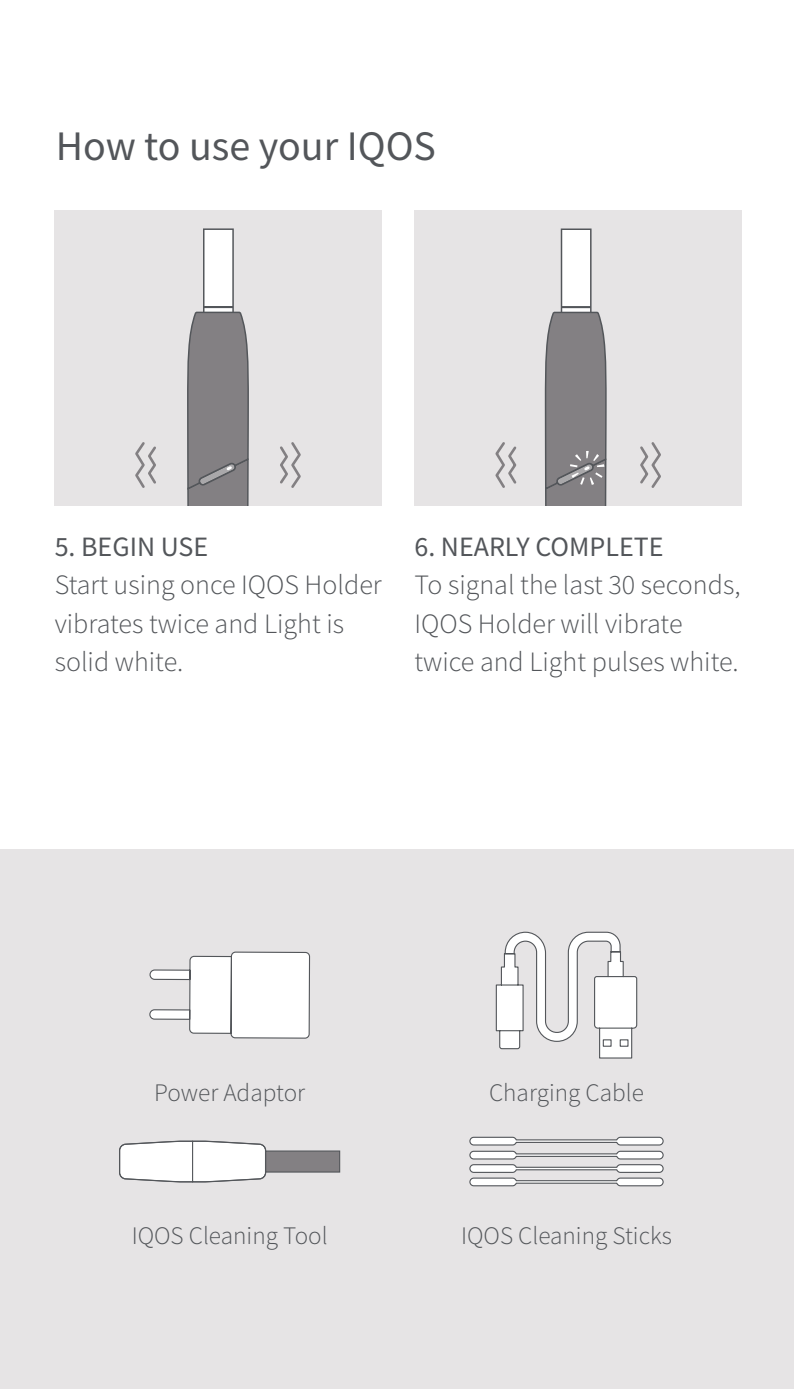
<style>
.page{position:relative;width:794px;height:1389px;background:#fff}
.page>*{position:absolute;margin:0;border:0;box-sizing:border-box;transform-origin:0 0}
.t1{font:42px "Source Sans Pro";color:#53565a}
.t2{font:300 28px/38.5px "Source Sans Pro";color:#53565a}
.t3{font:28px "Source Sans Pro";color:#53565a}
.t4{font:300 25.2px "Source Sans Pro";color:#53565a}
</style>
<div class="page">
<div style="left:0;top:849px;width:794px;height:540px;background:#e6e4e5"></div>
<svg style="left:119px;top:1140px;width:222px;height:43px"></svg>
<svg style="left:495px;top:931px;width:143px;height:128px"></svg>
<svg style="left:149px;top:951px;width:162px;height:88px"></svg>
<svg style="left:469px;top:1136px;width:195px;height:51px"></svg>
<div style="left:414px;top:210px;width:328px;height:296px;background:#e6e4e5"></div>
<div style="left:561px;top:229px;width:30px;height:188px;background:#fff;border:1px solid #53565a"></div>
<hr style="left:561px;top:306px;width:30px;height:2px;background:#53565a">
<div style="left:54px;top:210px;width:328px;height:296px;background:#e6e4e5"></div>
<svg style="left:135px;top:228px;width:166px;height:278px"></svg>
<svg style="left:495px;top:310px;width:166px;height:196px"></svg>
<p class="t1" style="left:56px;top:120px;width:382px">How to use your IQOS</p>
<p class="t3" style="left:55px;top:529px;width:155px">5. BEGIN USE</p>
<p class="t2" style="left:55px;top:566px;width:328px">Start using once IQOS Holder vibrates twice and Light is solid white.</p>
<p class="t3" style="left:414px;top:529px;width:251px">6. NEARLY COMPLETE</p>
<p class="t2" style="left:414px;top:566px;width:327px">To signal the last 30 seconds,<br>IQOS Holder will vibrate twice and Light pulses white.</p>
<p class="t4" style="left:154px;top:1077px;width:152px">Power Adaptor</p>
<p class="t4" style="left:489px;top:1077px;width:156px">Charging Cable</p>
<p class="t4" style="left:132px;top:1220px;width:197px">IQOS Cleaning Tool</p>
<p class="t4" style="left:461px;top:1220px;width:212px">IQOS Cleaning Sticks</p>
</div>
